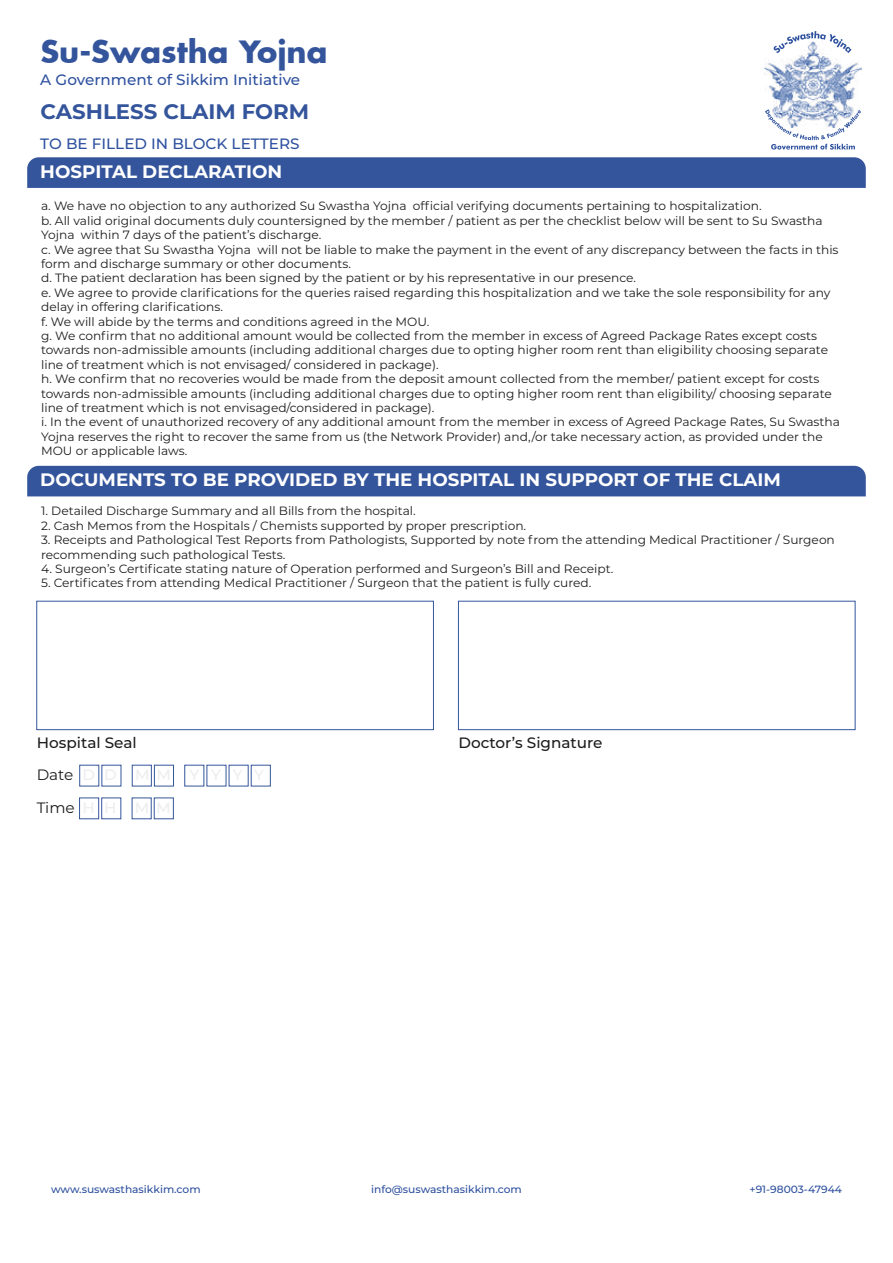
<style>
.page{position:relative;width:893px;height:1263px;background:#fff}
.page>*{position:absolute;margin:0;border:0;box-sizing:border-box;transform-origin:0 0}
.t1{font:700 30px "Futura";color:#34559b}
.t2{font:700 21px "Montserrat";color:#34559b}
.t3{font:700 18px "Montserrat";color:#fff}
.t4{font:500 15px "Montserrat";color:#2e519f}
.t5{font:500 15px "Montserrat";color:#1c1c1b}
.t6{font:15px "Montserrat";color:#1c1c1b}
.t7{font:12px/14.4px "Montserrat";color:#1c1c1b}
.t8{font:500 10.5px "Montserrat";color:#2e519f}
.s1{font-weight:500;color:#ededed}
</style>
<div class="page">
<img style="left:764px;top:47px;width:98px;height:62px">
<svg style="left:774px;top:31px;width:77px;height:22px"></svg>
<svg style="left:765px;top:109px;width:96px;height:41px"></svg>
<div style="left:27px;top:157px;width:839px;height:31px;background:#34559b"></div>
<div style="left:36px;top:601px;width:398px;height:129px;background:#fff;border:1px solid #34559b"></div>
<div style="left:458px;top:601px;width:397px;height:129px;background:#fff;border:1px solid #34559b"></div>
<div style="left:27px;top:466px;width:839px;height:30px;background:#34559b"></div>
<div style="left:79px;top:765px;width:20px;height:21px;background:#fff;border:1px solid #34559b"></div>
<div style="left:132px;top:765px;width:20px;height:21px;background:#fff;border:1px solid #34559b"></div>
<div style="left:154px;top:765px;width:20px;height:21px;background:#fff;border:1px solid #34559b"></div>
<div style="left:184px;top:765px;width:20px;height:21px;background:#fff;border:1px solid #34559b"></div>
<div style="left:251px;top:765px;width:20px;height:21px;background:#fff;border:1px solid #34559b"></div>
<div style="left:79px;top:797px;width:20px;height:22px;background:#fff;border:1px solid #34559b"></div>
<div style="left:101px;top:797px;width:20px;height:22px;background:#fff;border:1px solid #34559b"></div>
<div style="left:132px;top:797px;width:20px;height:22px;background:#fff;border:1px solid #34559b"></div>
<div style="left:154px;top:797px;width:20px;height:22px;background:#fff;border:1px solid #34559b"></div>
<h1 class="t1" style="left:41px;top:30px;width:288px">Su-Swastha Yojna</h1>
<p class="t4" style="left:40px;top:70px;width:261px">A Government of Sikkim Initiative</p>
<h2 class="t2" style="left:41px;top:96px;width:270px">CASHLESS CLAIM FORM</h2>
<p class="t4" style="left:40px;top:133px;width:261px">TO BE FILLED IN BLOCK LETTERS</p>
<h3 class="t3" style="left:40px;top:158px;width:244px">HOSPITAL DECLARATION</h3>
<p class="t7" style="left:41px;top:198px;width:800px">a. We have no objection to any authorized Su Swastha Yojna official verifying documents pertaining to hospitalization.<br>b. All valid original documents duly countersigned by the member / patient as per the checklist below will be sent to Su Swastha Yojna within 7 days of the patient’s discharge.<br>c. We agree that Su Swastha Yojna will not be liable to make the payment in the event of any discrepancy between the facts in this form and discharge summary or other documents.<br>d. The patient declaration has been signed by the patient or by his representative in our presence.<br>e. We agree to provide clarifications for the queries raised regarding this hospitalization and we take the sole responsibility for any delay in offering clarifications.<br>f. We will abide by the terms and conditions agreed in the MOU.<br>g. We confirm that no additional amount would be collected from the member in excess of Agreed Package Rates except costs towards non-admissible amounts (including additional charges due to opting higher room rent than eligibility choosing separate line of treatment which is not envisaged/ considered in package).<br>h. We confirm that no recoveries would be made from the deposit amount collected from the member/ patient except for costs towards non-admissible amounts (including additional charges due to opting higher room rent than eligibility/ choosing separate line of treatment which is not envisaged/considered in package).<br>i. In the event of unauthorized recovery of any additional amount from the member in excess of Agreed Package Rates, Su Swastha Yojna reserves the right to recover the same from us (the Network Provider) and,/or take necessary action, as provided under the MOU or applicable laws.</p>
<h3 class="t3" style="left:40px;top:467px;width:742px">DOCUMENTS TO BE PROVIDED BY THE HOSPITAL IN SUPPORT OF THE CLAIM</h3>
<p class="t7" style="left:41px;top:504px;width:376px">1. Detailed Discharge Summary and all Bills from the hospital.</p>
<p class="t7" style="left:41px;top:518px;width:487px">2. Cash Memos from the Hospitals / Chemists supported by proper prescription.</p>
<p class="t7" style="left:41px;top:532px;width:795px">3. Receipts and Pathological Test Reports from Pathologists, Supported by note from the attending Medical Practitioner / Surgeon recommending such pathological Tests.</p>
<p class="t7" style="left:41px;top:561px;width:574px">4. Surgeon’s Certificate stating nature of Operation performed and Surgeon’s Bill and Receipt.</p>
<p class="t7" style="left:41px;top:576px;width:552px">5. Certificates from attending Medical Practitioner / Surgeon that the patient is fully cured.</p>
<p class="t5" style="left:37px;top:732px;width:101px">Hospital Seal</p>
<p class="t5" style="left:458px;top:732px;width:146px">Doctor’s Signature</p>
<p class="t6" style="left:37px;top:797px;width:136px">Time<span class="s1">H H MM</span></p>
<p class="t8" style="left:51px;top:1181px;width:151px">www.suswasthasikkim.com</p>
<p class="t8" style="left:371px;top:1181px;width:152px">info@suswasthasikkim.com</p>
<p class="t8" style="left:749px;top:1181px;width:94px">+91-98003-47944</p>
</div>
